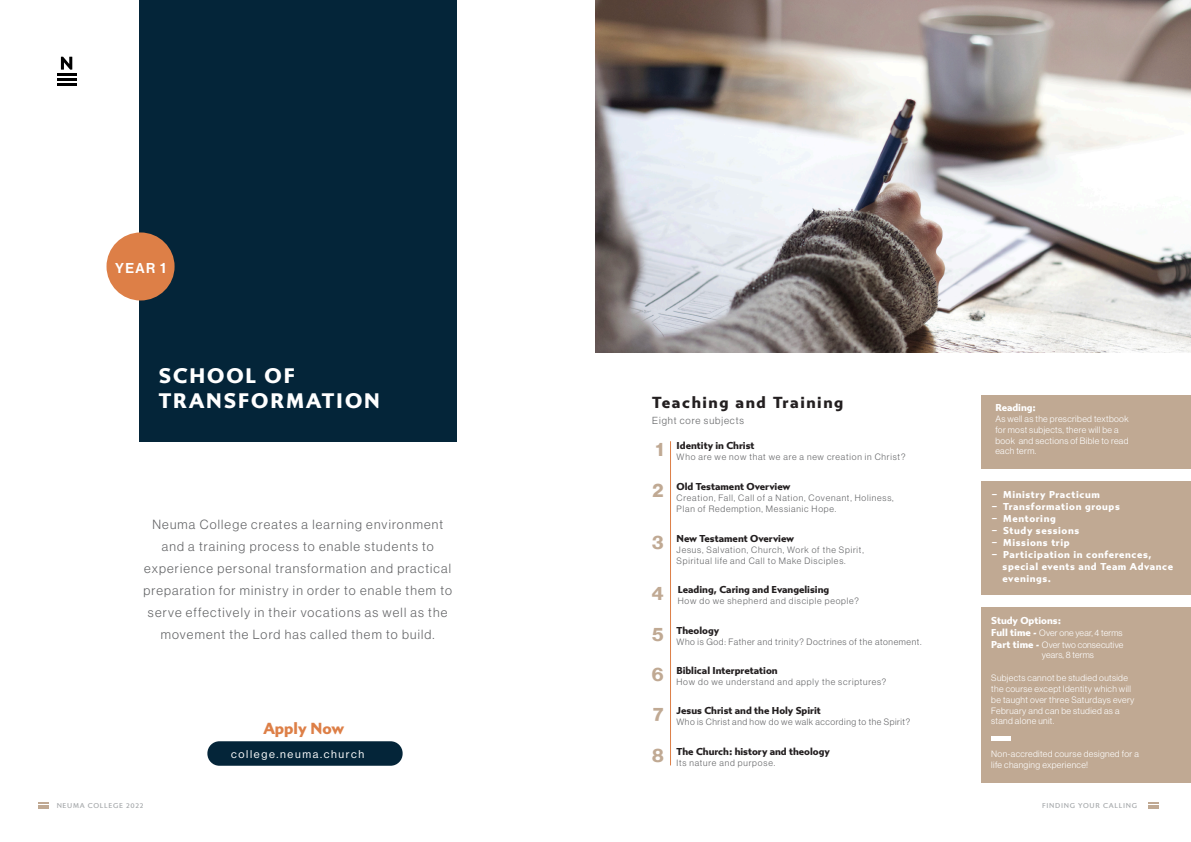
<style>
.page{position:relative;width:1191px;height:842px;background:#fff}
.page>*{position:absolute;margin:0;border:0;box-sizing:border-box;transform-origin:0 0}
.t1{font:900 21px/25.2px "Gibbs";letter-spacing:.09em;color:#fff}
.t2{font:19px "N Haas Grotesk DS Pro 75 Bd";color:#c0a993}
.t3{font:900 16px "Gibbs";letter-spacing:.1em;color:#231f20}
.t4{font:900 16px "Gibbs";color:#dd7f47}
.t5{font:14px "N Haas Grotesk DS Pro 65 Md";color:#fff}
.t6{font:13px/22px "N Haas Grotesk DS Pro 45 Lt";letter-spacing:.09em;color:#636466;text-align:center}
.t7{font:11px "N Haas Grotesk DS Pro 55 Rg";letter-spacing:.15em;color:#fff}
.Gibbs_Black{font:900 10px "Gibbs";color:#231f20}
.Gibbs_Black-2{font:900 10px "Gibbs";letter-spacing:.06em;color:#fff}
.Paragraph_Style_2{font:900 10px/12px "Gibbs";letter-spacing:.06em;color:#fff}
.Paragraph_Style_1{font:900 10px "Gibbs";letter-spacing:.06em;color:#fff}
.t8{font:10px "N Haas Grotesk DS Pro 45 Lt";letter-spacing:.09em;color:#636466}
.Gibbs_Black-3{font:900 10px "Gibbs";color:#fff}
.Paragraph_Style_2-2{font:900 10px "Gibbs";color:#fff}
.Body_Neue{font:9px "N Haas Grotesk DS Pro 45 Lt";letter-spacing:.09em;color:#636466}
.Gibbs_Black-4{font:9px/10.8px "N Haas Grotesk DS Pro 45 Lt";letter-spacing:.04em;color:#fff}
.Gibbs_Black-5{font:9px/10.8px "N Haas Grotesk DS Pro 45 Lt";letter-spacing:.02em;color:#fff}
.Body_Neue-2{font:9px "N Haas Grotesk DS Pro 45 Lt";letter-spacing:.07em;color:#636466}
.Body_Neue-3{font:9px "N Haas Grotesk DS Pro 45 Lt";letter-spacing:.06em;color:#636466}
.t9{font:500 7px "Gibbs";letter-spacing:.1em;color:#a5a8aa}
.s1{font-family:"Gibbs";font-weight:900;font-size:10px}
</style>
<div class="page">
<svg style="left:38px;top:803px;width:11px;height:6px"></svg>
<svg style="left:1148px;top:803px;width:10px;height:6px"></svg>
<div style="left:981px;top:607px;width:210px;height:175px;background:#c0a993"></div>
<div style="left:981px;top:481px;width:210px;height:114px;background:#c0a993"></div>
<div style="left:981px;top:396px;width:210px;height:73px;background:#c0a993"></div>
<img style="left:595px;top:0;width:596px;height:352px">
<div style="left:139px;top:0;width:317px;height:441px;background:#042539"></div>
<svg style="left:57px;top:57px;width:19px;height:29px"></svg>
<div style="left:106px;top:232px;width:69px;height:68px;background:#dd7f47;border-radius:50%"></div>
<hr style="left:670px;top:441px;width:1px;height:324px;background:#dd7f47">
<hr style="left:991px;top:737px;width:20px;height:4px;background:#fff">
<div style="left:207px;top:741px;width:195px;height:25px;background:#042539;border-radius:12px"></div>
<p class="t5" style="left:115px;top:260px;width:52px">YEAR 1</p>
<p class="t1" style="left:159px;top:364px;width:223px">SCHOOL OF<br>TRANSFORMATION</p>
<p class="t6" style="left:143px;top:513px;width:310px">Neuma College creates a learning environment and a training process to enable students to experience personal transformation and practical preparation for ministry in order to enable them to serve effectively in their vocations as well as the movement the Lord has called them to build.</p>
<p class="t4" style="left:263px;top:719px;width:82px">Apply Now</p>
<p class="t7" style="left:231px;top:748px;width:135px">college.neuma.church</p>
<p class="t3" style="left:652px;top:393px;width:193px">Teaching and Training</p>
<p class="t8" style="left:652px;top:415px;width:93px">Eight core subjects</p>
<p class="t2" style="left:656px;top:438px;width:9px">1</p>
<p class="Gibbs_Black" style="left:676px;top:439px;width:79px">Identity in Christ</p>
<p class="Body_Neue" style="left:676px;top:451px;width:230px">Who are we now that we are a new creation in Christ?</p>
<p class="t2" style="left:652px;top:479px;width:13px">2</p>
<p class="Gibbs_Black" style="left:676px;top:480px;width:115px">Old Testament Overview</p>
<p class="Body_Neue" style="left:676px;top:492px;width:219px">Creation, Fall, Call of a Nation, Covenant, Holiness,</p>
<p class="Body_Neue" style="left:676px;top:503px;width:161px">Plan of Redemption, Messianic Hope.</p>
<p class="t2" style="left:652px;top:531px;width:13px">3</p>
<p class="Gibbs_Black" style="left:676px;top:533px;width:119px">New Testament Overview</p>
<p class="Body_Neue" style="left:676px;top:545px;width:189px">Jesus, Salvation, Church, Work of the Spirit,</p>
<p class="Body_Neue" style="left:676px;top:556px;width:170px">Spiritual life and Call to Make Disciples.</p>
<p class="t2" style="left:652px;top:582px;width:13px">4</p>
<p class="Gibbs_Black" style="left:678px;top:584px;width:153px">Leading, Caring and Evangelising</p>
<p class="Body_Neue" style="left:678px;top:596px;width:182px">How do we shepherd and disciple people?</p>
<p class="t2" style="left:652px;top:623px;width:13px">5</p>
<p class="Gibbs_Black" style="left:676px;top:624px;width:44px">Theology</p>
<p class="Body_Neue-2" style="left:676px;top:636px;width:246px">Who is God: Father and trinity? Doctrines of the atonement.</p>
<p class="t2" style="left:652px;top:663px;width:13px">6</p>
<p class="Gibbs_Black" style="left:676px;top:664px;width:103px">Biblical Interpretation</p>
<p class="Body_Neue" style="left:676px;top:676px;width:211px">How do we understand and apply the scriptures?</p>
<p class="t2" style="left:653px;top:703px;width:12px">7</p>
<p class="Gibbs_Black" style="left:676px;top:704px;width:146px">Jesus Christ and the Holy Spirit</p>
<p class="Body_Neue-3" style="left:676px;top:716px;width:235px">Who is Christ and how do we walk according to the Spirit?</p>
<p class="t2" style="left:652px;top:744px;width:13px">8</p>
<p class="Gibbs_Black" style="left:676px;top:745px;width:155px">The Church: history and theology</p>
<p class="Body_Neue" style="left:676px;top:757px;width:100px">Its nature and purpose.</p>
<p class="Paragraph_Style_2-2" style="left:995px;top:402px;width:42px">Reading:</p>
<p class="Gibbs_Black-4" style="left:995px;top:413px;width:135px">As well as the prescribed textbook for most subjects, there will be a book and sections of Bible to read each term.</p>
<p class="Gibbs_Black-2" style="left:991px;top:489px;width:110px">– Ministry Practicum</p>
<p class="Gibbs_Black-2" style="left:991px;top:501px;width:130px">– Transformation groups</p>
<p class="Gibbs_Black-2" style="left:991px;top:513px;width:66px">– Mentoring</p>
<p class="Gibbs_Black-2" style="left:991px;top:525px;width:89px">– Study sessions</p>
<p class="Gibbs_Black-2" style="left:991px;top:537px;width:80px">– Missions trip</p>
<p class="Paragraph_Style_1" style="left:991px;top:549px;width:162px">– Participation in conferences,</p>
<p class="Paragraph_Style_2" style="left:1002px;top:561px;width:172px">special events and Team Advance evenings.</p>
<p class="Gibbs_Black-3" style="left:991px;top:614px;width:71px">Study Options:</p>
<p class="Gibbs_Black-5" style="left:991px;top:627px;width:133px"><span class="s1">Full time -</span> Over one year, 4 terms</p>
<p class="Gibbs_Black-5" style="left:1041px;top:639px;width:83px;text-indent:-50px"><span class="s1">Part time -</span> Over two consecutive years, 8 terms</p>
<p class="Gibbs_Black-4" style="left:991px;top:673px;width:145px">Subjects cannot be studied outside the course except Identity which will be taught over three Saturdays every<br>February and can be studied as a stand alone unit.</p>
<p class="Gibbs_Black-4" style="left:991px;top:748px;width:149px">Non-accredited course designed for a life changing experience!</p>
<p class="t9" style="left:57px;top:801px;width:88px">NEUMA COLLEGE 2022</p>
<p class="t9" style="left:1042px;top:801px;width:97px">FINDING YOUR CALLING</p>
</div>
